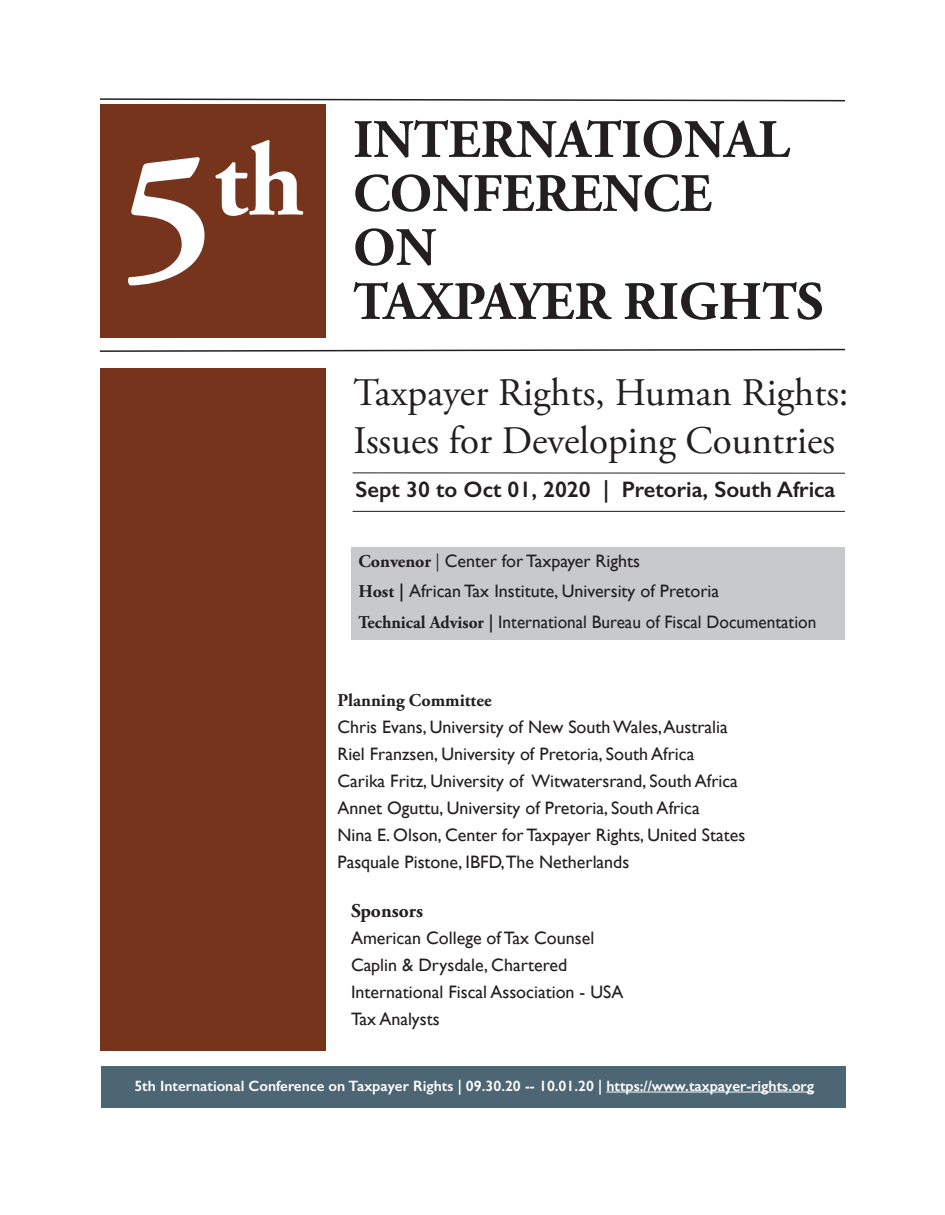
<style>
.page{position:relative;width:945px;height:1215px;background:#fff}
.page>*{position:absolute;margin:0;border:0;box-sizing:border-box;transform-origin:0 0}
.t1{font:700 178.5px "Adobe Garamond Pro";color:#fff}
.t2{font:700 104.1px "Adobe Garamond Pro";color:#fff}
.t3{font:700 54px/54px "Adobe Garamond Pro";color:#231f20}
.t4{font:39px "Adobe Garamond Pro";color:#231f20}
.t5{font:600 22.5px "Gill Sans";color:#231f20}
.t6{font:700 19.5px "Adobe Garamond Pro";color:#231f20}
.t7{font:18px "Gill Sans";color:#231f20}
.t8{font:18px "Gill Sans";color:#231f20;scale:.96 1}
.t9{font:700 18px "Adobe Garamond Pro";color:#231f20}
.t10{font:600 15px "Gill Sans";color:#fff}
.s1{font-family:"Adobe Garamond Pro";font-weight:700}
.s2{font-family:"Adobe Garamond Pro"}
.s3{font-weight:600}
</style>
<div class="page">
<div style="left:352px;top:547px;width:493px;height:31px;background:#c8c9cb"></div>
<div style="left:352px;top:578px;width:493px;height:31px;background:#c8c9cb"></div>
<div style="left:352px;top:608px;width:493px;height:32px;background:#c8c9cb"></div>
<div style="left:100px;top:104px;width:226px;height:234px;background:#77341d"></div>
<svg style="left:99px;top:348px;width:747px;height:4px"></svg>
<svg style="left:99px;top:98px;width:747px;height:4px"></svg>
<hr style="left:353px;top:511px;width:492px;height:1px;background:#231f20">
<hr style="left:353px;top:472px;width:492px;height:2px;background:#231f20">
<div style="left:100px;top:368px;width:226px;height:682px;background:#77341d"></div>
<div style="left:101px;top:1066px;width:745px;height:42px;background:#4d6674"></div>
<hr style="left:606px;top:1092px;width:208px;height:1px;background:#fff">
<p class="t1" style="left:121px;top:113px;width:94px">5</p>
<p class="t2" style="left:214px;top:121px;width:92px">th</p>
<p class="t3" style="left:353px;top:114px;width:438px">INTERNATIONAL<br>CONFERENCE</p>
<p class="t3" style="left:353px;top:222px;width:84px">ON</p>
<p class="t3" style="left:353px;top:276px;width:472px">TAXPAYER RIGHTS</p>
<p class="t4" style="left:354px;top:369px;width:497px">Taxpayer Rights, Human Rights:</p>
<p class="t4" style="left:354px;top:417px;width:483px">Issues for Developing Countries</p>
<p class="t5" style="left:356px;top:476px;width:481px">Sept 30 to Oct 01, 2020 | Pretoria, South Africa</p>
<p class="t7" style="left:358px;top:550px;width:283px"><span class="s1">Convenor</span> <span class="s2">|</span> Center for Taxpayer Rights</p>
<p class="t7" style="left:358px;top:581px;width:362px"><span class="s1">Host</span> <span class="s3">|</span> African Tax Institute, University of Pretoria</p>
<p class="t8" style="left:358px;top:611px;width:478px"><span class="s1">Technical Advisor</span> <span class="s3">|</span> International Bureau of Fiscal Documentation</p>
<p class="t9" style="left:338px;top:690px;width:156px">Planning Committee</p>
<p class="t7" style="left:338px;top:716px;width:392px">Chris Evans, University of New South Wales, Australia</p>
<p class="t7" style="left:338px;top:743px;width:358px">Riel Franzsen, University of Pretoria, South Africa</p>
<p class="t7" style="left:338px;top:770px;width:402px">Carika Fritz, University of Witwatersrand, South Africa</p>
<p class="t7" style="left:338px;top:797px;width:364px">Annet Oguttu, University of Pretoria, South Africa</p>
<p class="t7" style="left:338px;top:824px;width:409px">Nina E. Olson, Center for Taxpayer Rights, United States</p>
<p class="t7" style="left:338px;top:851px;width:293px">Pasquale Pistone, IBFD,The Netherlands</p>
<p class="t6" style="left:351px;top:900px;width:74px">Sponsors</p>
<p class="t7" style="left:351px;top:927px;width:245px">American College of Tax Counsel</p>
<p class="t7" style="left:351px;top:954px;width:218px">Caplin &amp; Drysdale, Chartered</p>
<p class="t7" style="left:351px;top:981px;width:274px">International Fiscal Association - USA</p>
<p class="t7" style="left:351px;top:1008px;width:90px">Tax Analysts</p>
<p class="t10" style="left:134px;top:1077px;width:681px">5th International Conference on Taxpayer Rights | 09.30.20 -- 10.01.20 | https://www.taxpayer-rights.org</p>
</div>
